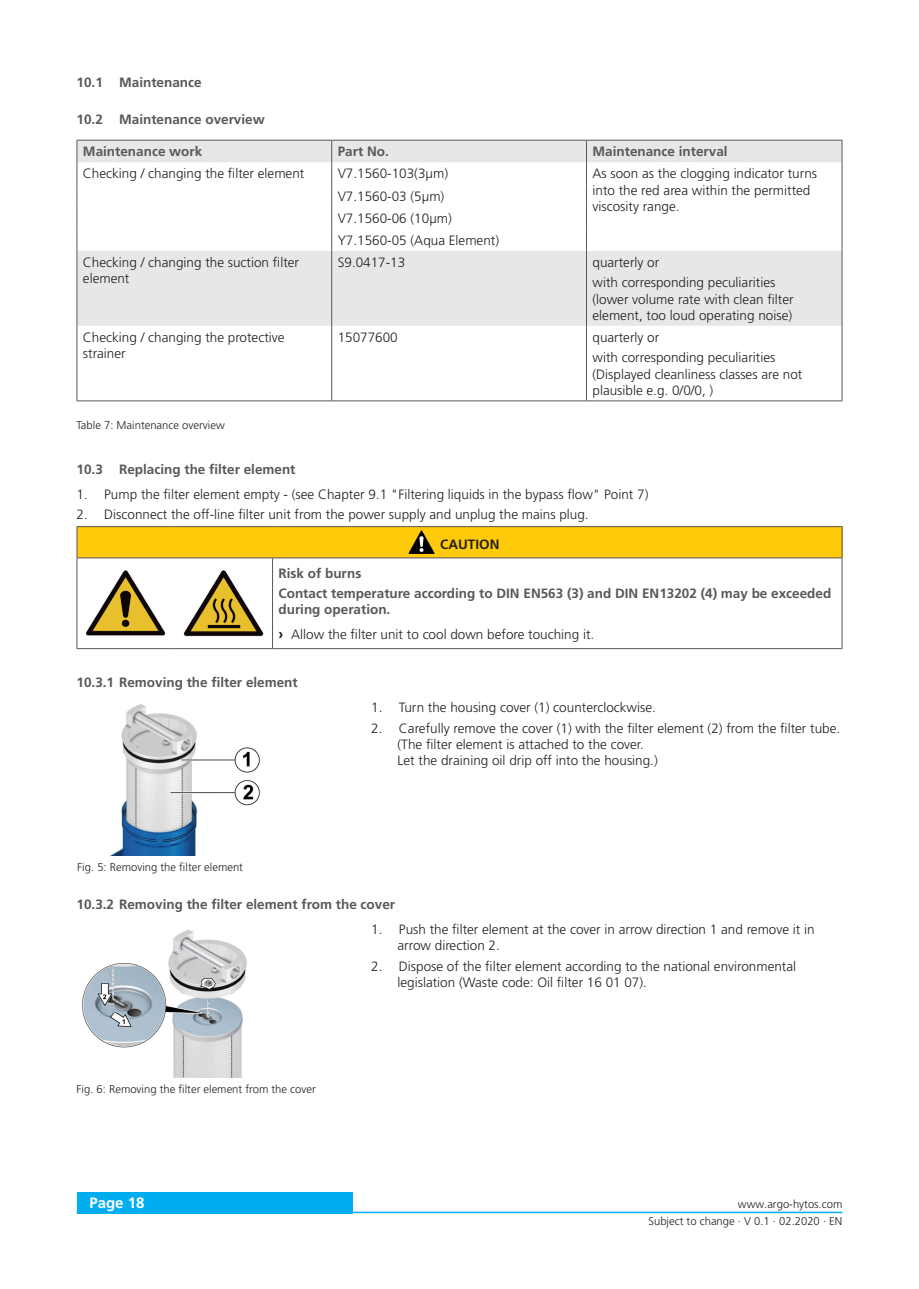
<style>
.page{position:relative;width:919px;height:1289px;background:#fff}
.page>*{position:absolute;margin:0;border:0;box-sizing:border-box;transform-origin:0 0}
.t1{font:700 15px "Frutiger LT Pro";color:#fff}
._06_Copytext{font:300 13.5px/16.2px "Frutiger LT Pro";color:#231f20}
._05_Subline_Copytext{font:700 13.5px/16.2px "Frutiger LT Pro";color:#57585a}
._06_Copytext__blaues_Dreieck{font:300 13.5px/16.2px "Frutiger LT Pro";color:#231f20}
._70_TAB_TECH_CELLS_LH{font:300 13.5px/16.2px "Frutiger LT Pro";color:#231f20}
._06_Copytext-2{font:700 13.5px "Frutiger LT Pro";color:#231f20}
._08_Legend{font:300 11.25px "Frutiger LT Pro";color:#231f20}
.s1{font-weight:700;font-size:15px}
</style>
<div class="page">
<div style="left:77px;top:1191px;width:275px;height:22px;background:#00aeef"></div>
<hr style="left:77px;top:1211px;width:765px;height:2px;background:#00aeef">
<svg style="left:78px;top:141px;width:763px;height:185px;fill:#e6e7e9"></svg>
<hr style="left:77px;top:140px;width:255px;height:1px;background:#57585a">
<hr style="left:332px;top:140px;width:254px;height:1px;background:#57585a">
<hr style="left:586px;top:140px;width:256px;height:1px;background:#57585a">
<svg style="left:77px;top:140px;width:1px;height:111px"></svg>
<svg style="left:331px;top:140px;width:1px;height:111px"></svg>
<svg style="left:586px;top:140px;width:1px;height:111px"></svg>
<svg style="left:841px;top:140px;width:1px;height:111px"></svg>
<hr style="left:77px;top:251px;width:1px;height:75px;background:#57585a">
<hr style="left:331px;top:251px;width:1px;height:75px;background:#57585a">
<hr style="left:586px;top:251px;width:1px;height:75px;background:#57585a">
<hr style="left:841px;top:251px;width:1px;height:75px;background:#57585a">
<hr style="left:77px;top:326px;width:1px;height:74px;background:#57585a">
<hr style="left:331px;top:326px;width:1px;height:74px;background:#57585a">
<hr style="left:586px;top:326px;width:1px;height:74px;background:#57585a">
<hr style="left:841px;top:326px;width:1px;height:74px;background:#57585a">
<hr style="left:77px;top:400px;width:255px;height:1px;background:#57585a">
<hr style="left:332px;top:400px;width:254px;height:1px;background:#57585a">
<hr style="left:586px;top:400px;width:256px;height:1px;background:#57585a">
<div style="left:77px;top:526px;width:765px;height:32px;background:#feca0a"></div>
<hr style="left:77px;top:648px;width:98px;height:1px;background:#57585a">
<hr style="left:175px;top:648px;width:97px;height:1px;background:#57585a">
<hr style="left:272px;top:648px;width:570px;height:1px;background:#57585a">
<hr style="left:77px;top:527px;width:1px;height:30px;background:#57585a">
<hr style="left:841px;top:527px;width:1px;height:30px;background:#57585a">
<hr style="left:77px;top:558px;width:1px;height:90px;background:#57585a">
<hr style="left:272px;top:558px;width:1px;height:90px;background:#57585a">
<hr style="left:841px;top:558px;width:1px;height:90px;background:#57585a">
<hr style="left:77px;top:526px;width:98px;height:1px;background:#57585a">
<hr style="left:175px;top:526px;width:97px;height:1px;background:#57585a">
<hr style="left:272px;top:526px;width:570px;height:1px;background:#57585a">
<hr style="left:77px;top:557px;width:98px;height:1px;background:#57585a">
<hr style="left:175px;top:557px;width:97px;height:1px;background:#57585a">
<hr style="left:272px;top:557px;width:570px;height:1px;background:#57585a">
<img style="left:85px;top:570px;width:81px;height:66px">
<img style="left:183px;top:570px;width:81px;height:67px">
<img style="left:111px;top:704px;width:149px;height:151px">
<img style="left:82px;top:929px;width:165px;height:148px">
<img style="left:408px;top:531px;width:27px;height:23px">
<p class="_05_Subline_Copytext" style="left:77px;top:74px;width:127px">10.1 Maintenance</p>
<p class="_05_Subline_Copytext" style="left:77px;top:112px;width:190px">10.2 Maintenance overview</p>
<p class="_05_Subline_Copytext" style="left:83px;top:144px;width:121px">Maintenance work</p>
<p class="_05_Subline_Copytext" style="left:338px;top:144px;width:53px">Part No.</p>
<p class="_05_Subline_Copytext" style="left:592px;top:144px;width:137px">Maintenance interval</p>
<p class="_70_TAB_TECH_CELLS_LH" style="left:83px;top:166px;width:223px">Checking / changing the filter element</p>
<p class="_06_Copytext" style="left:338px;top:166px;width:112px">V7.1560-103(3µm)</p>
<p class="_06_Copytext" style="left:592px;top:166px;width:226px">As soon as the clogging indicator turns into the red area within the permitted viscosity range.</p>
<p class="_06_Copytext" style="left:338px;top:188px;width:108px">V7.1560-03 (5µm)</p>
<p class="_06_Copytext" style="left:338px;top:210px;width:116px">V7.1560-06 (10µm)</p>
<p class="_06_Copytext" style="left:338px;top:232px;width:163px">Y7.1560-05 (Aqua Element)</p>
<p class="_70_TAB_TECH_CELLS_LH" style="left:83px;top:254px;width:218px">Checking / changing the suction filter element</p>
<p class="_06_Copytext" style="left:338px;top:254px;width:69px">S9.0417-13</p>
<p class="_06_Copytext" style="left:592px;top:254px;width:68px">quarterly or</p>
<p class="_06_Copytext__blaues_Dreieck" style="left:592px;top:275px;width:203px">with corresponding peculiarities (lower volume rate with clean filter element, too loud operating noise)</p>
<p class="_70_TAB_TECH_CELLS_LH" style="left:83px;top:329px;width:203px">Checking / changing the protective strainer</p>
<p class="_06_Copytext" style="left:338px;top:329px;width:62px">15077600</p>
<p class="_06_Copytext" style="left:592px;top:329px;width:68px">quarterly or</p>
<p class="_06_Copytext__blaues_Dreieck" style="left:592px;top:350px;width:211px">with corresponding peculiarities (Displayed cleanliness classes are not plausible e.g. 0/0/0, )</p>
<p class="_08_Legend" style="left:77px;top:419px;width:150px">Table 7: Maintenance overview</p>
<p class="_05_Subline_Copytext" style="left:77px;top:461px;width:220px">10.3 Replacing the filter element</p>
<p class="_06_Copytext" style="left:77px;top:486px;width:573px">1. Pump the filter element empty - (see Chapter 9.1 "Filtering liquids in the bypass flow" Point 7)</p>
<p class="_06_Copytext" style="left:77px;top:506px;width:513px">2. Disconnect the off-line filter unit from the power supply and unplug the mains plug.</p>
<p class="_06_Copytext-2" style="left:440px;top:536px;width:61px">CAUTION</p>
<p class="_05_Subline_Copytext" style="left:278px;top:565px;width:84px">Risk of burns</p>
<p class="_05_Subline_Copytext" style="left:278px;top:585px;width:554px">Contact temperature according to DIN EN563 (3) and DIN EN13202 (4) may be exceeded during operation.</p>
<p class="_06_Copytext" style="left:278px;top:626px;width:317px"><span class="s1">›</span> Allow the filter unit to cool down before touching it.</p>
<p class="_05_Subline_Copytext" style="left:77px;top:674px;width:223px">10.3.1 Removing the filter element</p>
<p class="_08_Legend" style="left:77px;top:860px;width:167px">Fig. 5: Removing the filter element</p>
<p class="_06_Copytext" style="left:371px;top:699px;width:286px">1. Turn the housing cover (1) counterclockwise.</p>
<p class="_06_Copytext" style="left:397px;top:720px;width:444px;text-indent:-26px">2. Carefully remove the cover (1) with the filter element (2) from the filter tube. (The filter element is attached to the cover.<br>Let the draining oil drip off into the housing.)</p>
<p class="_05_Subline_Copytext" style="left:77px;top:896px;width:320px">10.3.2 Removing the filter element from the cover</p>
<p class="_08_Legend" style="left:77px;top:1082px;width:241px">Fig. 6: Removing the filter element from the cover</p>
<p class="_06_Copytext" style="left:397px;top:921px;width:418px;text-indent:-26px">1. Push the filter element at the cover in arrow direction 1 and remove it in arrow direction 2.</p>
<p class="_06_Copytext" style="left:397px;top:958px;width:400px;text-indent:-26px">2. Dispose of the filter element according to the national environmental legislation (Waste code: Oil filter 16 01 07).</p>
<p class="t1" style="left:89px;top:1194px;width:57px">Page 18</p>
<p class="_08_Legend" style="left:738px;top:1197px;width:106px">www.argo-hytos.com</p>
<p class="_08_Legend" style="left:648px;top:1214px;width:195px">Subject to change · V 0.1 · 02.2020 · EN</p>
</div>
